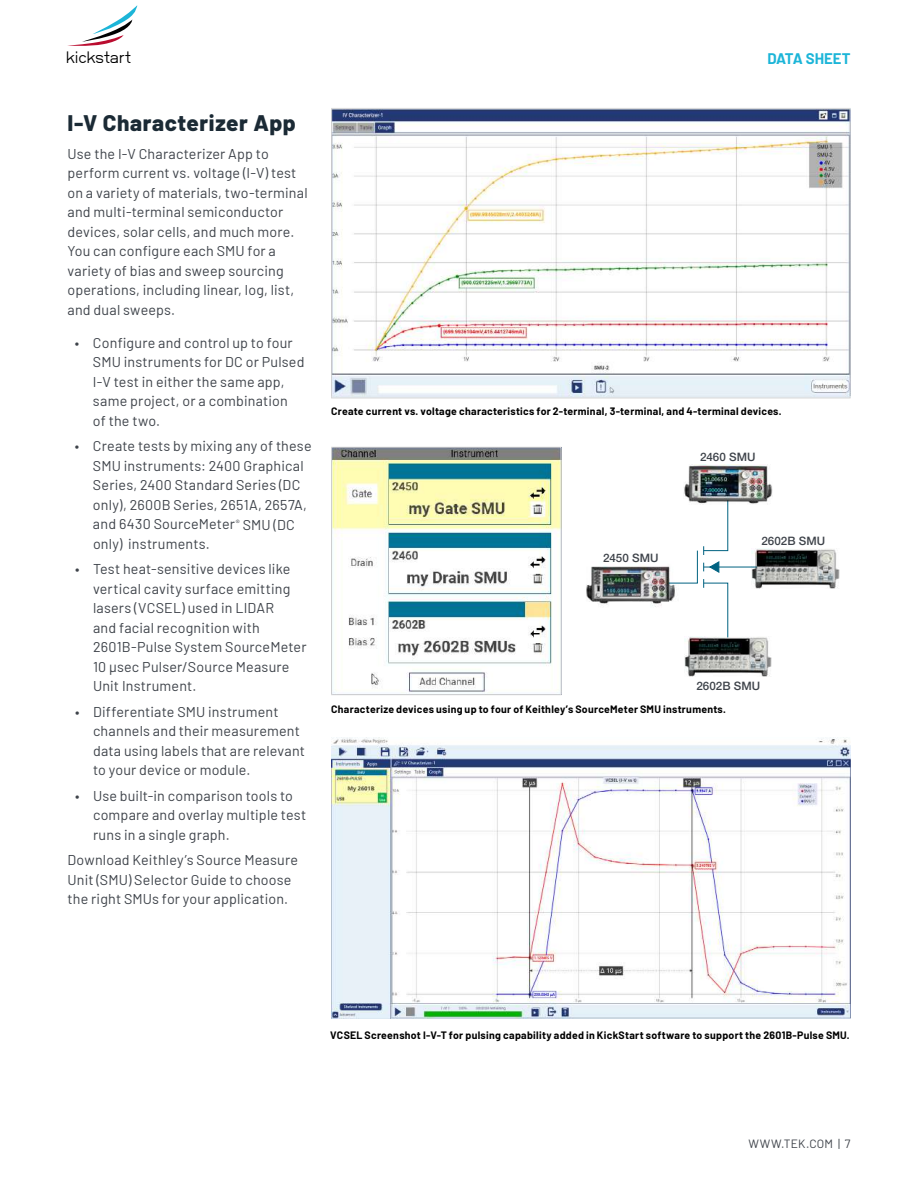
<style>
.page{position:relative;width:918px;height:1188px;background:#fff}
.page>*{position:absolute;margin:0;border:0;box-sizing:border-box;transform-origin:0 0}
.t1{font:800 22.5px "Barlow";letter-spacing:.025em;color:#1b2a35}
.t2{font:16.5px "NB Grotesk";letter-spacing:-.01em;color:#000}
.t3{font:700 15px "Barlow";color:#1cb5d8}
.t4{font:14.25px/19.5px "Barlow";letter-spacing:.015em;color:#3e434a}
.t5{font:12px "Barlow";letter-spacing:.025em;color:#3e434a}
.t6{font:500 11.7px "Helvetica Neue LT Std";color:#3e434a}
.t7{font:700 10.5px "Barlow";letter-spacing:.025em;color:#000}
</style>
<div class="page">
<svg style="left:67px;top:5px;width:70px;height:41px"></svg>
<img style="left:333px;top:110px;width:516px;height:286px">
<div style="left:331px;top:108px;width:520px;height:290px;border:1px solid #d7d7d7"></div>
<img style="left:333px;top:449px;width:226px;height:244px">
<div style="left:331px;top:447px;width:230px;height:248px;border:1px solid #d7d7d7"></div>
<hr style="left:704px;top:567px;width:53px;height:1px;background:#006281">
<svg style="left:679px;top:504px;width:50px;height:133px"></svg>
<img style="left:684px;top:464px;width:88px;height:40px">
<img style="left:586px;top:561px;width:93px;height:46px">
<img style="left:752px;top:549px;width:87px;height:40px">
<img style="left:684px;top:637px;width:88px;height:40px">
<img style="left:331px;top:737px;width:519px;height:282px">
<p class="t2" style="left:66px;top:48px;width:67px">kickstart</p>
<p class="t3" style="left:768px;top:47px;width:84px">DATA SHEET</p>
<h1 class="t1" style="left:68px;top:106px;width:230px">I-V Characterizer App</h1>
<p class="t4" style="left:68px;top:143px;width:242px">Use the I-V Characterizer App to perform current vs. voltage (I-V) test on a variety of materials, two-terminal and multi-terminal semiconductor devices, solar cells, and much more.<br>You can configure each SMU for a variety of bias and sweep sourcing operations, including linear, log, list, and dual sweeps.</p>
<p class="t4" style="left:93px;top:332px;width:213px;text-indent:-18px">• Configure and control up to four<br>SMU instruments for DC or Pulsed<br>I-V test in either the same app, same project, or a combination<br>of the two.</p>
<p class="t4" style="left:93px;top:435px;width:220px;text-indent:-18px">• Create tests by mixing any of these<br>SMU instruments: 2400 Graphical<br>Series, 2400 Standard Series (DC only), 2600B Series, 2651A, 2657A, and 6430 SourceMeter<sup>®</sup> SMU (DC only) instruments.</p>
<p class="t4" style="left:93px;top:559px;width:215px;text-indent:-18px">• Test heat-sensitive devices like vertical cavity surface emitting lasers (VCSEL) used in LIDAR<br>and facial recognition with<br>2601B-Pulse System SourceMeter<br>10 µsec Pulser/Source Measure<br>Unit Instrument.</p>
<p class="t4" style="left:93px;top:701px;width:214px;text-indent:-18px">• Differentiate SMU instrument channels and their measurement data using labels that are relevant to your device or module.</p>
<p class="t4" style="left:93px;top:785px;width:215px;text-indent:-18px">• Use built-in comparison tools to compare and overlay multiple test runs in a single graph.</p>
<p class="t4" style="left:68px;top:849px;width:232px">Download Keithley’s Source Measure<br>Unit (SMU) Selector Guide to choose the right SMUs for your application.</p>
<p class="t7" style="left:331px;top:404px;width:452px">Create current vs. voltage characteristics for 2-terminal, 3-terminal, and 4-terminal devices.</p>
<p class="t6" style="left:700px;top:449px;width:57px">2460 SMU</p>
<p class="t6" style="left:603px;top:551px;width:57px">2450 SMU</p>
<p class="t6" style="left:761px;top:534px;width:65px">2602B SMU</p>
<p class="t6" style="left:696px;top:679px;width:65px">2602B SMU</p>
<p class="t7" style="left:331px;top:701px;width:396px">Characterize devices using up to four of Keithley’s SourceMeter SMU instruments.</p>
<p class="t7" style="left:330px;top:1027px;width:521px">VCSEL Screenshot I-V-T for pulsing capability added in KickStart software to support the 2601B-Pulse SMU.</p>
<p class="t5" style="left:748px;top:1135px;width:104px">WWW.TEK.COM | 7</p>
</div>
